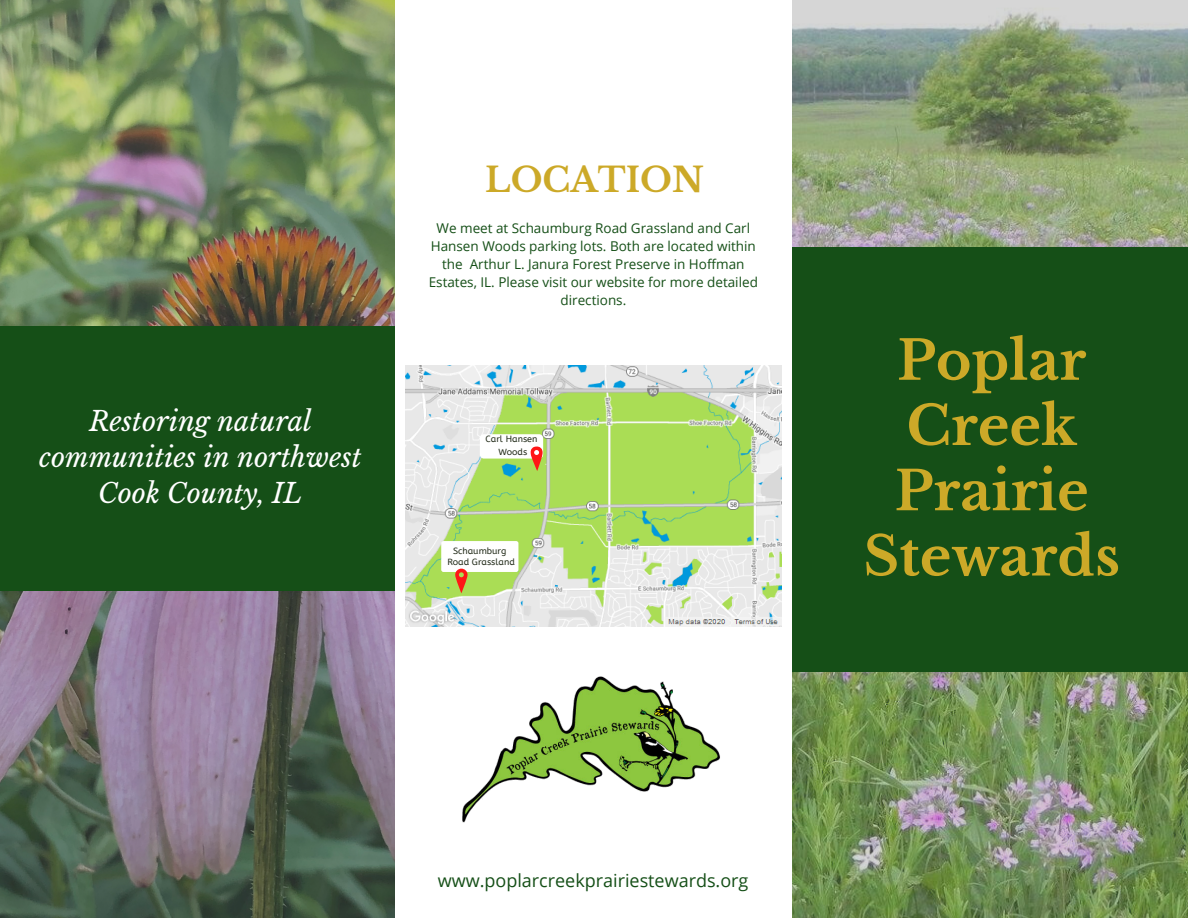
<style>
.page{position:relative;width:1188px;height:918px;background:#fff}
.page>*{position:absolute;margin:0;border:0;box-sizing:border-box;transform-origin:0 0}
.t1{font:700 54px/65.2px "Libre Baskerville";color:#cca928;text-align:center}
.t2{font:700 33.75px "Libre Baskerville";color:#cca928}
.t3{font:italic 27px/36.3px "Libre Baskerville";color:#fff;text-align:center}
.t4{font:18px "Open Sans";color:#154f17}
.t5{font:13.5px/18px "Open Sans";color:#154f17;text-align:center}
.t6{font:9px/12.3px "A Bee Zee";color:#222b19;text-align:center}
</style>
<div class="page">
<img style="left:792px;top:0;width:396px;height:918px">
<img style="left:0;top:0;width:395px;height:918px">
<div style="left:761px;top:248px;width:427px;height:424px;background:#154f17"></div>
<div style="left:0;top:326px;width:407px;height:265px;background:#154f17"></div>
<div style="left:395px;top:0;width:396px;height:918px;background:#fff"></div>
<img style="left:462px;top:676px;width:258px;height:147px">
<img style="left:406px;top:366px;width:375px;height:261px">
<div style="left:480px;top:434px;width:63px;height:25px;background:#fff;border-radius:4px"></div>
<svg style="left:530px;top:446px;width:13px;height:25px"></svg>
<div style="left:441px;top:541px;width:77px;height:31px;background:#fff;border-radius:2px"></div>
<svg style="left:455px;top:569px;width:13px;height:24px"></svg>
<h3 class="t3" style="left:39px;top:403px;width:324px">Restoring natural communities in northwest<br>Cook County, IL</h3>
<h2 class="t2" style="left:485px;top:160px;width:220px">LOCATION</h2>
<p class="t5" style="left:429px;top:219px;width:331px">We meet at Schaumburg Road Grassland and Carl Hansen Woods parking lots. Both are located within the Arthur L. Janura Forest Preserve in Hoffman Estates, IL. Please visit our website for more detailed directions.</p>
<p class="t6" style="left:485px;top:433px;width:54px">Carl Hansen<br>Woods</p>
<p class="t6" style="left:447px;top:546px;width:69px;line-height:11.2px">Schaumburg<br>Road Grassland</p>
<h1 class="t1" style="left:863px;top:328px;width:258px">Poplar<br>Creek<br>Prairie<br>Stewards</h1>
<h3 class="t4" style="left:438px;top:867px;width:312px">www.poplarcreekprairiestewards.org</h3>
</div>
